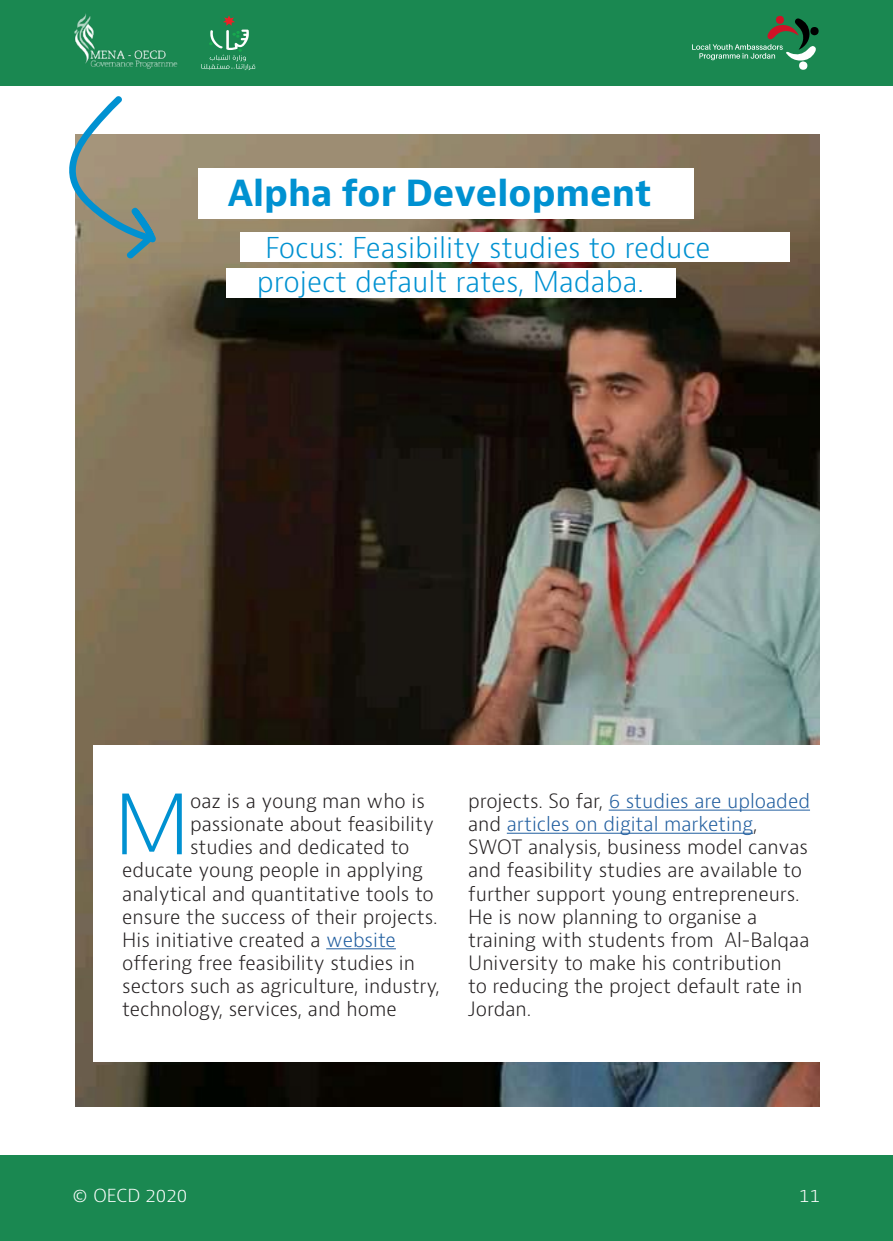
<style>
.page{position:relative;width:893px;height:1241px;background:#fff}
.page>*{position:absolute;margin:0;border:0;box-sizing:border-box;transform-origin:0 0}
.t1{font:300 80.67px "OECD Bernini";color:#0091d1}
.t2{font:700 35px "OECD Bernini";color:#0091d1}
.t3{font:300 28px/33.6px "OECD Bernini";color:#0091d1}
.t4{font:300 19.25px/23.1px "OECD Bernini";color:#231f20}
.t5{font:300 17.5px "OECD Bernini";color:#fff}
.s1{color:#215e9f}
</style>
<div class="page">
<div style="left:2px;top:0;width:891px;height:86px;background:#1a8851"></div>
<hr style="left:0;top:0;width:2px;height:86px;background:#1a8851">
<svg style="left:692px;top:18px;width:124px;height:43px"></svg>
<div style="left:776px;top:16px;width:8px;height:8px;background:#cf1226;border-radius:50%"></div>
<div style="left:810px;top:27px;width:9px;height:8px;background:#000;border-radius:50%"></div>
<div style="left:799px;top:61px;width:8px;height:9px;background:#fff;border-radius:50%"></div>
<div style="left:0;top:1155px;width:893px;height:85px;background:#1a8851"></div>
<img style="left:74px;top:14px;width:104px;height:55px">
<svg style="left:201px;top:15px;width:54px;height:56px"></svg>
<img style="left:75px;top:134px;width:744px;height:972px">
<div style="left:240px;top:232px;width:550px;height:30px;background:#fff"></div>
<div style="left:225px;top:268px;width:450px;height:30px;background:#fff"></div>
<div style="left:198px;top:168px;width:495px;height:51px;background:#fff"></div>
<div style="left:93px;top:745px;width:727px;height:316px;background:#fff"></div>
<hr style="left:326px;top:948px;width:70px;height:1px;background:#215e9f">
<hr style="left:609px;top:809px;width:201px;height:1px;background:#215e9f">
<hr style="left:507px;top:832px;width:246px;height:1px;background:#215e9f">
<svg style="left:69px;top:96px;width:88px;height:164px"></svg>
<h2 class="t2" style="left:228px;top:170px;width:426px">Alpha for Development</h2>
<h3 class="t3" style="left:257px;top:231px;width:455px">Focus: Feasibility studies to reduce project default rates, Madaba.</h3>
<h1 class="t1" style="left:114px;top:771px;width:78px">M</h1>
<p class="t4" style="left:190px;top:789px;width:236px">oaz is a young man who is</p>
<p class="t4" style="left:190px;top:812px;width:245px">passionate about feasibility</p>
<p class="t4" style="left:190px;top:835px;width:221px">studies and dedicated to</p>
<p class="t4" style="left:122px;top:859px;width:302px">educate young people in applying</p>
<p class="t4" style="left:122px;top:882px;width:313px">analytical and quantitative tools to</p>
<p class="t4" style="left:122px;top:905px;width:317px">ensure the success of their projects.</p>
<p class="t4" style="left:122px;top:928px;width:275px">His initiative created a <span class="s1">website</span></p>
<p class="t4" style="left:122px;top:951px;width:294px">offering free feasibility studies in</p>
<p class="t4" style="left:122px;top:974px;width:319px">sectors such as agriculture, industry,</p>
<p class="t4" style="left:122px;top:997px;width:276px">technology, services, and home</p>
<p class="t4" style="left:468px;top:789px;width:343px">projects. So far, <span class="s1">6 studies are uploaded </span>and <span class="s1">articles on digital marketing</span>, SWOT analysis, business model canvas and feasibility studies are available to further support young entrepreneurs.<br>He is now planning to organise a training with students from Al-Balqaa University to make his contribution<br>to reducing the project default rate in Jordan.</p>
<p class="t5" style="left:73px;top:1184px;width:116px">© OECD 2020</p>
<p class="t5" style="left:799px;top:1184px;width:22px">11</p>
</div>
